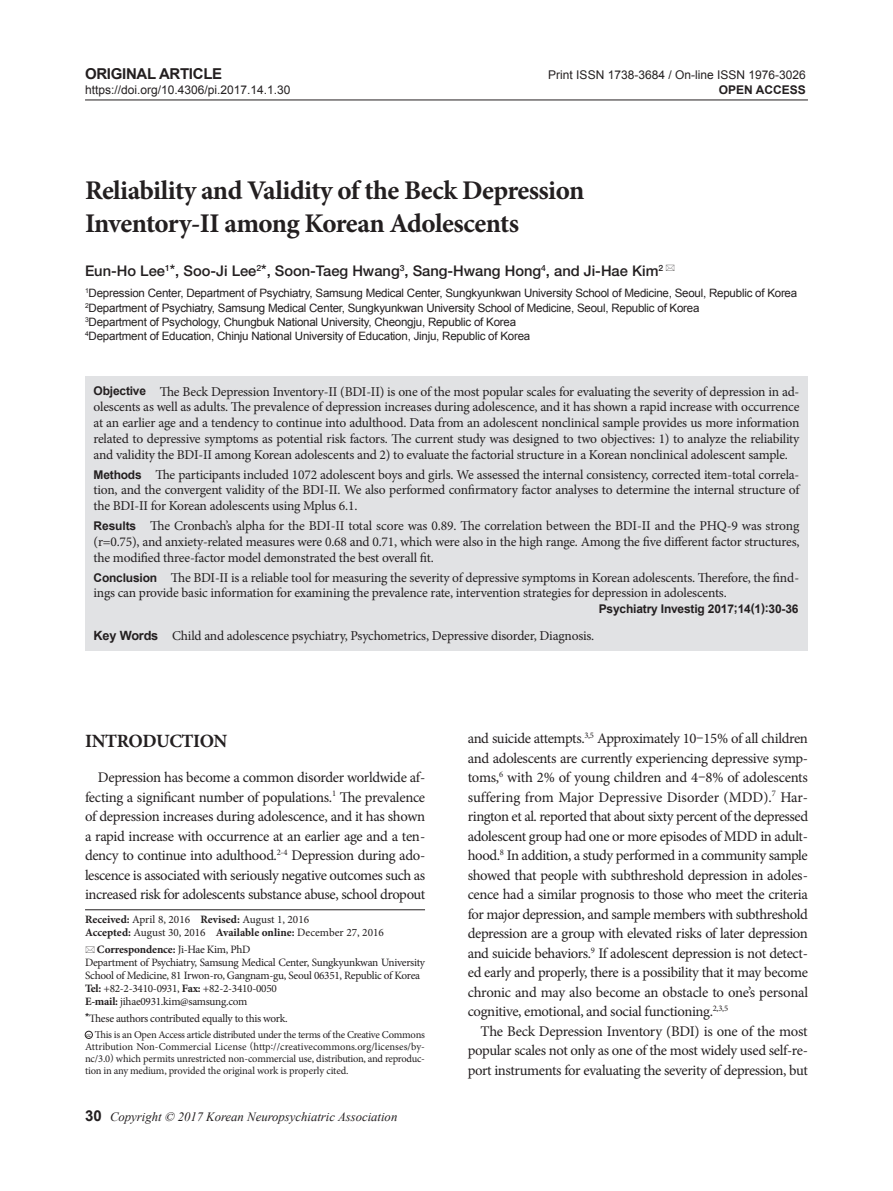
<style>
.page{position:relative;width:893px;height:1191px;background:#fff}
.page>*{position:absolute;margin:0;border:0;box-sizing:border-box;transform-origin:0 0}
.논문제목{font:700 27px/33px "Minion Pro";letter-spacing:-.025em;color:#231f20}
.큰제목{font:700 18.75px "Minion Pro";letter-spacing:-.02em;color:#231f20}
.t1{font:700 15px "Arial";letter-spacing:-.02em;color:#231f20}
.본문{font:14.7px/19.5px "Minion Pro";letter-spacing:-.03em;color:#231f20;text-align:justify}
.이름{font:500 14.7px "Helvetica Neue LT Std";color:#231f20}
.초록{font:13.5px/15.8px "Minion Pro";letter-spacing:-.015em;color:#231f20;text-align:justify}
.t2{font:italic 12.75px "Times New Roman";color:#231f20}
.t3{font:12px "Arial";color:#231f20}
.초록-2{font:700 12px "Arial";letter-spacing:-.015em;color:#231f20}
.소속{font:11.55px "Arial";letter-spacing:-.02em;color:#231f20}
.교신저자{font:11.25px/12.8px "Minion Pro";letter-spacing:-.025em;color:#231f20}
.날짜{font:11.25px "Minion Pro";color:#231f20}
.교신저자-2{font:700 11.25px "Minion Pro";letter-spacing:-.01em;color:#231f20}
.날짜-2{font:10.5px/12px "Minion Pro";letter-spacing:-.015em;color:#231f20;text-align:justify}
.t4{font:6.6px "Minion Pro";color:#231f20}
.s1{font-family:"Arial";font-weight:700;font-size:12px}
.s2{font-family:"Arial";font-weight:700;font-size:12.75px;color:#e1e2e4}
.s3{font-family:"Arial";font-weight:700;font-size:12.75px}
.s4{font-weight:700}
.s5{font-weight:400}
.s6{font-family:"Helvetica Neue LT Std";font-weight:500}
.s7{font-family:"Arial";font-weight:700;font-style:normal;font-size:15px}
</style>
<div class="page">
<hr style="left:85px;top:100px;width:723px;height:1px;background:#231f20">
<div style="left:85px;top:376px;width:723px;height:274px;background:#e1e2e4"></div>
<hr style="left:85px;top:909px;width:340px;height:1px;background:#231f20">
<div style="left:85px;top:1031px;width:8px;height:7px;border:1px solid #231f20;border-radius:50%"></div>
<p class="t1" style="left:85px;top:64px;width:139px">ORIGINAL ARTICLE</p>
<p class="t3" style="left:85px;top:82px;width:207px">https://doi.org/10.4306/pi.2017.14.1.30</p>
<p class="t3" style="left:548px;top:67px;width:259px">Print ISSN 1738-3684 / On-line ISSN 1976-3026</p>
<p class="초록-2" style="left:719px;top:82px;width:88px">OPEN ACCESS</p>
<p class="논문제목" style="left:85px;top:173px;width:501px">Reliability and Validity of the Beck Depression<br>Inventory-II among Korean Adolescents</p>
<p class="이름" style="left:85px;top:262px;width:580px">Eun-Ho Lee<sup>1</sup>*, Soo-Ji Lee<sup>2</sup>*, Soon-Taeg Hwang<sup>3</sup>, Sang-Hwang Hong<sup>4</sup>, and Ji-Hae Kim<sup>2</sup></p>
<p class="소속" style="left:85px;top:286px;width:714px"><sup>1</sup>Depression Center, Department of Psychiatry, Samsung Medical Center, Sungkyunkwan University School of Medicine, Seoul, Republic of Korea</p>
<p class="소속" style="left:85px;top:300px;width:616px"><sup>2</sup>Department of Psychiatry, Samsung Medical Center, Sungkyunkwan University School of Medicine, Seoul, Republic of Korea</p>
<p class="소속" style="left:85px;top:314px;width:433px"><sup>3</sup>Department of Psychology, Chungbuk National University, Cheongju, Republic of Korea</p>
<p class="소속" style="left:85px;top:329px;width:447px"><sup>4</sup>Department of Education, Chinju National University of Education, Jinju, Republic of Korea</p>
<p class="초록" style="left:94px;top:383px;width:707px"><span class="s1">Objective</span><span class="s2">aa</span>The Beck Depression Inventory-II (BDI-II) is one of the most popular scales for evaluating the severity of depression in ad&shy;olescents as well as adults. The prevalence of depression increases during adolescence, and it has shown a rapid increase with occurrence at an earlier age and a tendency to continue into adulthood. Data from an adolescent nonclinical sample provides us more information related to depressive symptoms as potential risk factors. The current study was designed to two objectives: 1) to analyze the reliability and validity the BDI-II among Korean adolescents and 2) to evaluate the factorial structure in a Korean nonclinical adolescent sample.</p>
<p class="초록" style="left:94px;top:466px;width:707px"><span class="s1">Methods</span><span class="s2">aa</span>The participants included 1072 adolescent boys and girls. We assessed the internal consistency, corrected item-total correla&shy;tion, and the convergent validity of the BDI-II. We also performed confirmatory factor analyses to determine the internal structure of the BDI-II for Korean adolescents using Mplus 6.1.</p>
<p class="초록" style="left:94px;top:518px;width:707px"><span class="s1">Results</span><span class="s2">aa</span>The Cronbach’s alpha for the BDI-II total score was 0.89. The correlation between the BDI-II and the PHQ-9 was strong (r=0.75), and anxiety-related measures were 0.68 and 0.71, which were also in the high range. Among the five different factor structures, the modified three-factor model demonstrated the best overall fit.</p>
<p class="초록" style="left:94px;top:569px;width:707px"><span class="s1">Conclusion</span><span class="s2">aa</span>The BDI-II is a reliable tool for measuring the severity of depressive symptoms in Korean adolescents. Therefore, the find&shy;ings can provide basic information for examining the prevalence rate, intervention strategies for depression in adolescents.</p>
<p class="초록-2" style="left:599px;top:601px;width:201px">Psychiatry Investig 2017;14(1):30-36</p>
<p class="초록" style="left:94px;top:627px;width:502px"><span class="s3">Key Words</span><span class="s2">aa</span>Child and adolescence psychiatry, Psychometrics, Depressive disorder, Diagnosis.</p>
<p class="큰제목" style="left:85px;top:727px;width:144px">INTRODUCTION</p>
<p class="본문" style="left:85px;top:768px;width:342px;text-indent:13px">Depression has become a common disorder worldwide af&shy;fecting a significant number of populations.<sup>1</sup> The prevalence of depression increases during adolescence, and it has shown a rapid increase with occurrence at an earlier age and a ten&shy;dency to continue into adulthood.<sup>2-4</sup> Depression during ado&shy;lescence is associated with seriously negative outcomes such as increased risk for adolescents substance abuse, school dropout</p>
<p class="날짜" style="left:85px;top:912px;width:226px"><span class="s4">Received:</span> April 8, 2016 <span class="s4">Revised:</span> August 1, 2016</p>
<p class="날짜" style="left:85px;top:925px;width:300px"><span class="s4">Accepted:</span> August 30, 2016 <span class="s4">Available online:</span> December 27, 2016</p>
<p class="교신저자-2" style="left:97px;top:941px;width:155px">Correspondence: <span class="s5">Ji-Hae Kim, PhD</span></p>
<p class="교신저자" style="left:85px;top:956px;width:341px">Department of Psychiatry, Samsung Medical Center, Sungkyunkwan University<br>School of Medicine, 81 Irwon-ro, Gangnam-gu, Seoul 06351, Republic of Korea</p>
<p class="교신저자" style="left:85px;top:982px;width:193px"><span class="s4">Tel:</span> +82-2-3410-0931, <span class="s4">Fax:</span> +82-2-3410-0050</p>
<p class="교신저자" style="left:85px;top:995px;width:164px"><span class="s4">E-mail:</span> jihae0931.kim@samsung.com</p>
<p class="교신저자" style="left:85px;top:1012px;width:204px"><span class="s6">*</span>These authors contributed equally to this work.</p>
<p class="t4" style="left:86px;top:1030px;width:7px">cc</p>
<p class="날짜-2" style="left:85px;top:1029px;width:341px;text-indent:10px">This is an Open Access article distributed under the terms of the Creative Commons Attribution Non-Commercial License (http://creativecommons.org/licenses/by&shy;nc/3.0) which permits unrestricted non-commercial use, distribution, and reproduc&shy;tion in any medium, provided the original work is properly cited.</p>
<p class="t2" style="left:85px;top:1107px;width:314px"><span class="s7">30</span> Copyright © 2017 Korean Neuropsychiatric Association</p>
<p class="본문" style="left:468px;top:729px;width:342px">and suicide attempts.<sup>3,5</sup> Approximately 10–15% of all children and adolescents are currently experiencing depressive symp&shy;toms,<sup>6</sup> with 2% of young children and 4–8% of adolescents suffering from Major Depressive Disorder (MDD).<sup>7</sup> Har&shy;rington et al. reported that about sixty percent of the depressed adolescent group had one or more episodes of MDD in adult&shy;hood.<sup>8</sup> In addition, a study performed in a community sample showed that people with subthreshold depression in adoles&shy;cence had a similar prognosis to those who meet the criteria for major depression, and sample members with subthreshold depression are a group with elevated risks of later depression and suicide behaviors.<sup>9</sup> If adolescent depression is not detect&shy;ed early and properly, there is a possibility that it may become chronic and may also become an obstacle to one’s personal cognitive, emotional, and social functioning.<sup>2,3,5</sup></p>
<p class="본문" style="left:468px;top:1021px;width:342px;text-indent:13px">The Beck Depression Inventory (BDI) is one of the most popular scales not only as one of the most widely used self-re&shy;port instruments for evaluating the severity of depression, but</p>
</div>
